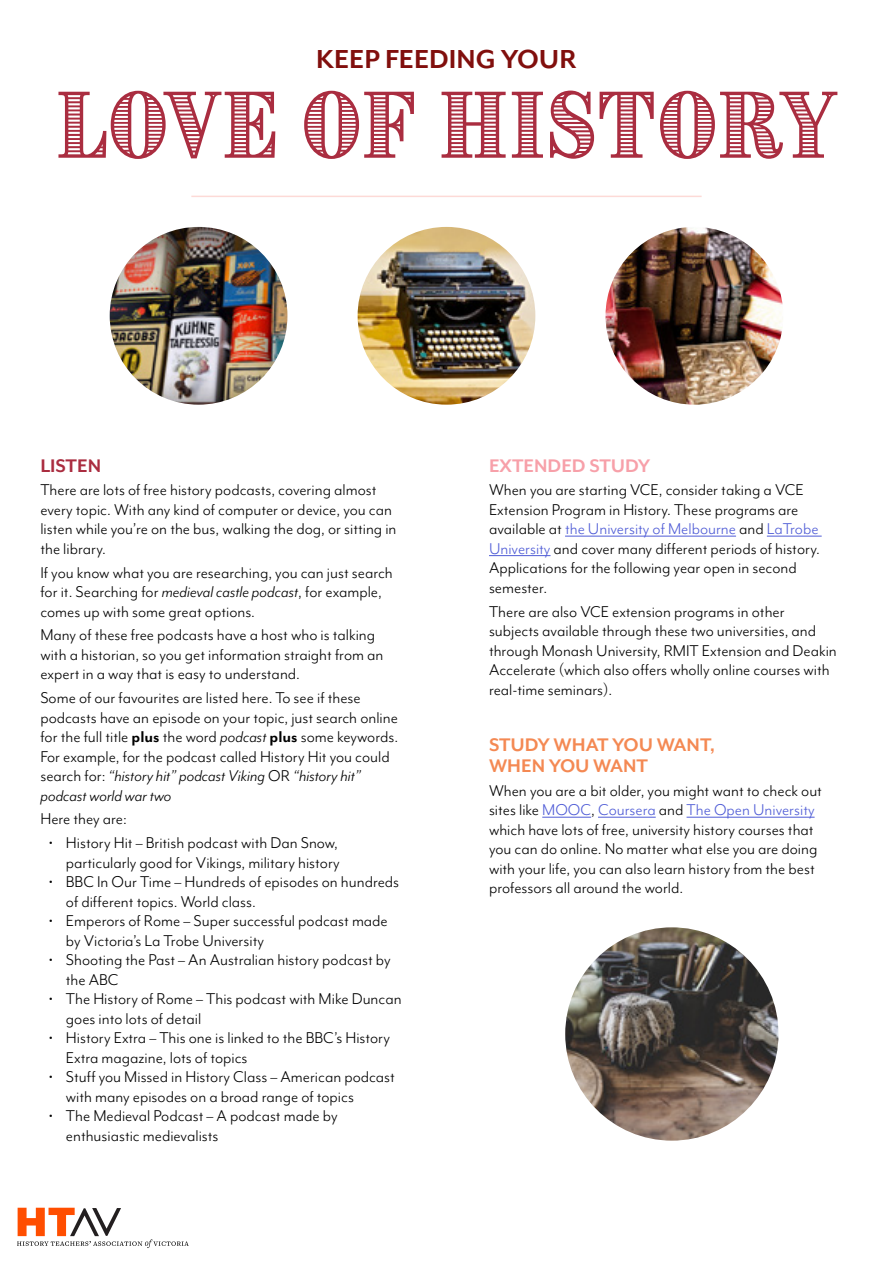
<style>
.page{position:relative;width:893px;height:1263px;background:#fff}
.page>*{position:absolute;margin:0;border:0;box-sizing:border-box;transform-origin:0 0}
.t1{font:81px "Brim Narrow Combined 1";color:#aa2d40}
.t2{font:700 30px "Mr Eaves Mod OT";color:#810f0d}
.t3{font:700 21px/21px "Mr Eaves Mod OT";color:#f48953}
.t4{font:700 21px "Mr Eaves Mod OT";color:#f7a0a9}
.t5{font:700 21px "Mr Eaves Mod OT";color:#aa2d40}
.t6{font:18px/19.5px "Mr Eaves Mod OT";color:#000}
.s1{font-style:italic}
.s2{font-weight:700}
.s3{color:#4f5cd6}
</style>
<div class="page">
<svg style="left:17px;top:1208px;width:172px;height:40px"></svg>
<hr style="left:191px;top:196px;width:511px;height:1px;background:#f76c5f">
<img style="left:358px;top:227px;width:177px;height:178px;border-radius:89px">
<img style="left:110px;top:227px;width:177px;height:178px;border-radius:89px">
<img style="left:605px;top:227px;width:178px;height:178px;border-radius:89px">
<hr style="left:565px;top:536px;width:171px;height:1px;background:#4f5cd6">
<hr style="left:767px;top:536px;width:55px;height:1px;background:#4f5cd6">
<hr style="left:489px;top:555px;width:61px;height:1px;background:#4f5cd6">
<hr style="left:542px;top:817px;width:49px;height:1px;background:#4f5cd6">
<hr style="left:598px;top:817px;width:58px;height:1px;background:#4f5cd6">
<hr style="left:687px;top:817px;width:128px;height:1px;background:#4f5cd6">
<img style="left:565px;top:927px;width:213px;height:214px;border-radius:107px">
<h2 class="t2" style="left:316px;top:43px;width:262px">KEEP FEEDING YOUR</h2>
<h1 class="t1" style="left:55px;top:69px;width:784px">LOVE OF HISTORY</h1>
<p class="t5" style="left:40px;top:454px;width:62px">LISTEN</p>
<p class="t6" style="left:40px;top:480px;width:358px">There are lots of free history podcasts, covering almost every topic. With any kind of computer or device, you can listen while you’re on the bus, walking the dog, or sitting in the library.</p>
<p class="t6" style="left:40px;top:563px;width:354px">If you know what you are researching, you can just search for it. Searching for <span class="s1">medieval castle podcast</span>, for example, comes up with some great options.</p>
<p class="t6" style="left:40px;top:625px;width:345px">Many of these free podcasts have a host who is talking with a historian, so you get information straight from an expert in a way that is easy to understand.</p>
<p class="t6" style="left:40px;top:688px;width:359px">Some of our favourites are listed here. To see if these podcasts have an episode on your topic, just search online for the full title <span class="s2">plus</span> the word <span class="s1">podcast</span> <span class="s2">plus</span> some keywords.<br>For example, for the podcast called History Hit you could search for: <span class="s1">“history hit” podcast Viking</span> OR <span class="s1">“history hit” podcast world war two</span></p>
<p class="t6" style="left:40px;top:809px;width:88px">Here they are:</p>
<p class="t6" style="left:49px;top:833px;width:292px;text-align:right">• History Hit – British podcast with Dan Snow, particularly good for Vikings, military history</p>
<p class="t6" style="left:66px;top:872px;width:335px;text-indent:-17px">• BBC In Our Time – Hundreds of episodes on hundreds of different topics. World class.</p>
<p class="t6" style="left:66px;top:911px;width:323px;text-indent:-17px">• Emperors of Rome – Super successful podcast made by Victoria’s La Trobe University</p>
<p class="t6" style="left:66px;top:950px;width:326px;text-indent:-17px">• Shooting the Past – An Australian history podcast by the ABC</p>
<p class="t6" style="left:66px;top:989px;width:337px;text-indent:-17px">• The History of Rome – This podcast with Mike Duncan goes into lots of detail</p>
<p class="t6" style="left:66px;top:1028px;width:326px;text-indent:-17px">• History Extra – This one is linked to the BBC’s History<br>Extra magazine, lots of topics</p>
<p class="t6" style="left:66px;top:1067px;width:331px;text-indent:-17px">• Stuff you Missed in History Class – American podcast with many episodes on a broad range of topics</p>
<p class="t6" style="left:66px;top:1106px;width:273px;text-indent:-17px">• The Medieval Podcast – A podcast made by enthusiastic medievalists</p>
<p class="t4" style="left:489px;top:454px;width:163px">EXTENDED STUDY</p>
<p class="t6" style="left:489px;top:480px;width:332px">When you are starting VCE, consider taking a VCE Extension Program in History. These programs are available at <span class="s3">the University of Melbourne</span> and <span class="s3">LaTrobe University</span> and cover many different periods of history.<br>Applications for the following year open in second semester.</p>
<p class="t6" style="left:489px;top:602px;width:349px">There are also VCE extension programs in other subjects available through these two universities, and through Monash University, RMIT Extension and Deakin Accelerate (which also offers wholly online courses with real-time seminars).</p>
<p class="t3" style="left:489px;top:735px;width:228px">STUDY WHAT YOU WANT,<br>WHEN YOU WANT</p>
<p class="t6" style="left:489px;top:781px;width:334px">When you are a bit older, you might want to check out sites like <span class="s3">MOOC</span>, <span class="s3">Coursera</span> and <span class="s3">The Open University </span>which have lots of free, university history courses that you can do online. No matter what else you are doing with your life, you can also learn history from the best professors all around the world.</p>
</div>
